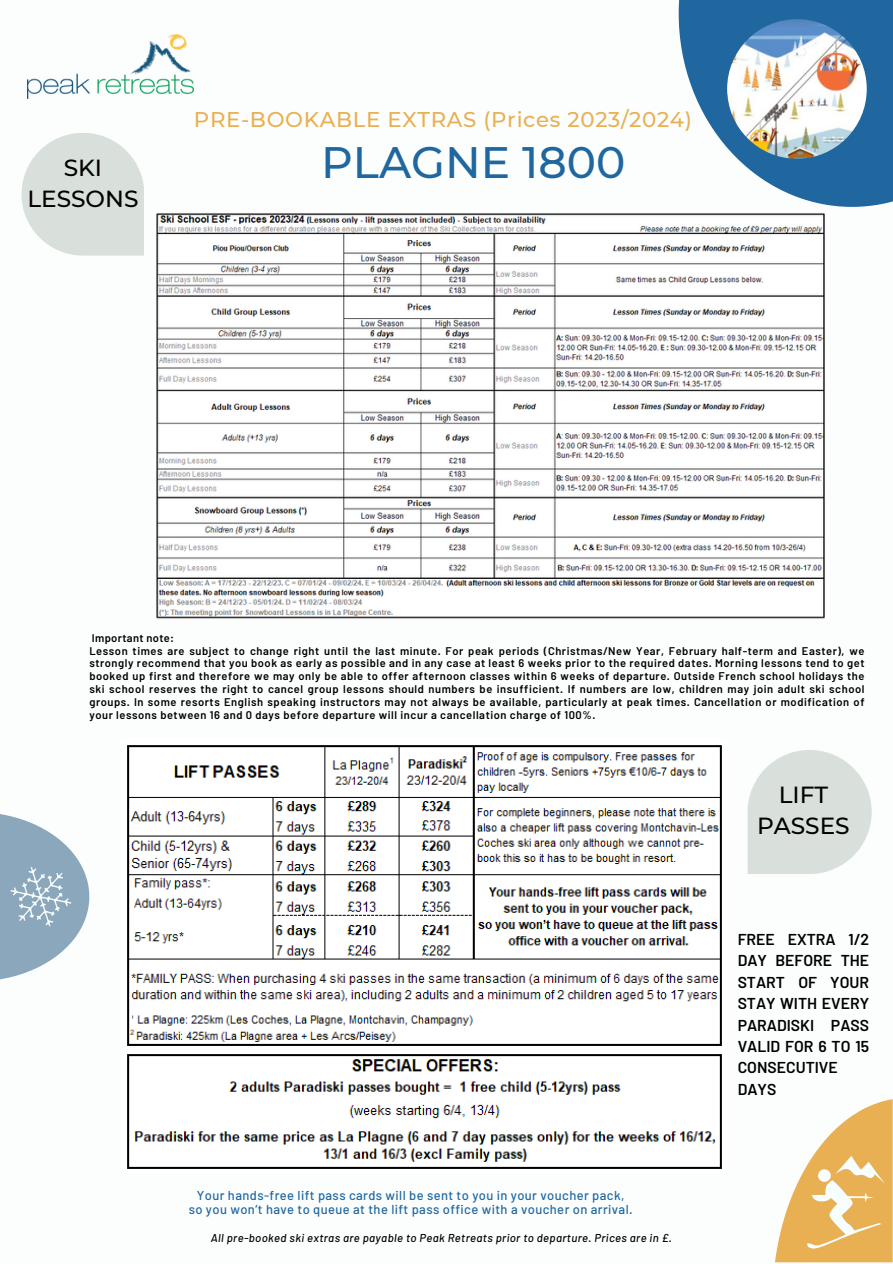
<style>
.page{position:relative;width:893px;height:1264px;background:#fff}
.page>*{position:absolute;margin:0;border:0;box-sizing:border-box;transform-origin:0 0}
.t1{font:500 43.95px "Montserrat";color:#20679f}
.t2{font:500 23.25px/31.5px "Montserrat";color:#000;text-align:center}
.t3{font:500 21.3px "Montserrat";letter-spacing:.03em;color:#e8b052}
.t4{font:600 15.75px/21.3px "Barlow";color:#000}
.t5{font:500 12.9px "Barlow";letter-spacing:.03em;color:#20679f}
.t6{font:italic 500 11.4px "Barlow";letter-spacing:.03em;color:#000}
.t7{font:600 11.1px/12.9px "Barlow";letter-spacing:.05em;color:#000;text-align:justify}
.t8{font:600 11.1px "Barlow";letter-spacing:.03em;color:#000}
</style>
<div class="page">
<svg style="left:747px;top:750px;width:124px;height:124px"></svg>
<svg style="left:678px;top:0;width:214px;height:207px"></svg>
<svg style="left:775px;top:1099px;width:117px;height:163px"></svg>
<img style="left:727px;top:19px;width:139px;height:140px;border-radius:50%">
<svg style="left:0;top:814px;width:89px;height:165px"></svg>
<svg style="left:22px;top:133px;width:122px;height:122px"></svg>
<img style="left:27px;top:35px;width:166px;height:64px">
<img style="left:127px;top:745px;width:595px;height:424px">
<img style="left:156px;top:213px;width:669px;height:406px">
<p class="t2" style="left:27px;top:152px;width:112px">SKI<br>LESSONS</p>
<p class="t3" style="left:194px;top:106px;width:499px">PRE-BOOKABLE EXTRAS (Prices 2023/2024)</p>
<p class="t1" style="left:321px;top:135px;width:305px">PLAGNE 1800</p>
<p class="t8" style="left:92px;top:630px;width:84px">Important note:</p>
<p class="t7" style="left:89px;top:643px;width:776px">Lesson times are subject to change right until the last minute. For peak periods (Christmas/New Year, February half-term and Easter), we strongly recommend that you book as early as possible and in any case at least 6 weeks prior to the required dates. Morning lessons tend to get booked up first and therefore we may only be able to offer afternoon classes within 6 weeks of departure. Outside French school holidays the ski school reserves the right to cancel group lessons should numbers be insufficient. If numbers are low, children may join adult ski school groups. In some resorts English speaking instructors may not always be available, particularly at peak times. Cancellation or modification of your lessons between 16 and 0 days before departure will incur a cancellation charge of 100%.</p>
<p class="t2" style="left:757px;top:779px;width:94px">LIFT<br>PASSES</p>
<p class="t5" style="left:197px;top:1186px;width:429px">Your hands-free lift pass cards will be sent to you in your voucher pack,</p>
<p class="t5" style="left:189px;top:1200px;width:445px">so you won’t have to queue at the lift pass office with a voucher on arrival.</p>
<p class="t6" style="left:211px;top:1230px;width:462px">All pre-booked ski extras are payable to Peak Retreats prior to departure. Prices are in £.</p>
<p class="t4" style="left:737px;top:928px;width:133px">FREE EXTRA 1/2<br>DAY BEFORE THE<br>START OF YOUR<br>STAY WITH EVERY<br>PARADISKI PASS<br>VALID FOR 6 TO 15<br>CONSECUTIVE<br>DAYS</p>
</div>
